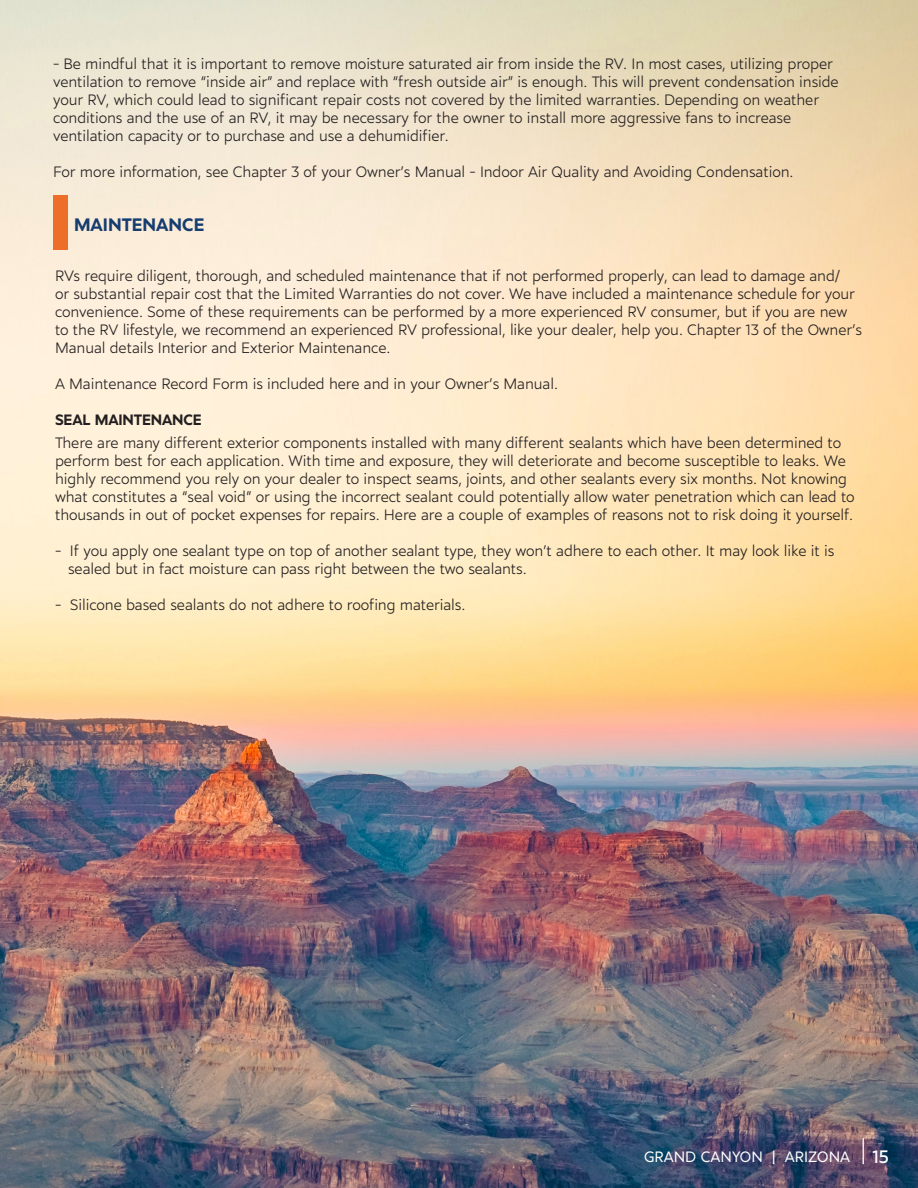
<style>
.page{position:relative;width:918px;height:1188px;background:#fff}
.page>*{position:absolute;margin:0;border:0;box-sizing:border-box;transform-origin:0 0}
.arial_normal{font:600 18px "Marcher";color:#163d6f}
.t1{font:300 15px/18px "Marcher";letter-spacing:-.01em;color:#231f20}
.t2{font:15px "Marcher";color:#fff}
.t3{font:600 15px "Marcher";letter-spacing:-.01em;color:#231f20}
.s1{font-size:18px}
</style>
<div class="page">
<img style="left:0;top:0;width:918px;height:1188px">
<div style="left:53px;top:195px;width:15px;height:54px;background:#ed6e28"></div>
<hr style="left:862px;top:1138px;width:2px;height:26px;background:#eee8e4">
<p class="t1" style="left:53px;top:53px;width:787px">- Be mindful that it is important to remove moisture saturated air from inside the RV. In most cases, utilizing proper ventilation to remove “inside air” and replace with “fresh outside air” is enough. This will prevent condensation inside your RV, which could lead to significant repair costs not covered by the limited warranties. Depending on weather conditions and the use of an RV, it may be necessary for the owner to install more aggressive fans to increase ventilation capacity or to purchase and use a dehumidifier.</p>
<p class="t1" style="left:53px;top:161px;width:742px">For more information, see Chapter 3 of your Owner’s Manual - Indoor Air Quality and Avoiding Condensation.</p>
<p class="arial_normal" style="left:74px;top:210px;width:132px">MAINTENANCE</p>
<p class="t1" style="left:55px;top:266px;width:809px">RVs require diligent, thorough, and scheduled maintenance that if not performed properly, can lead to damage and/<br>or substantial repair cost that the Limited Warranties do not cover. We have included a maintenance schedule for your convenience. Some of these requirements can be performed by a more experienced RV consumer, but if you are new to the RV lifestyle, we recommend an experienced RV professional, like your dealer, help you. Chapter 13 of the Owner’s Manual details Interior and Exterior Maintenance.</p>
<p class="t1" style="left:55px;top:374px;width:504px">A Maintenance Record Form is included here and in your Owner’s Manual.</p>
<p class="t3" style="left:55px;top:408px;width:148px">SEAL MAINTENANCE</p>
<p class="t1" style="left:55px;top:432px;width:801px">There are many different exterior components installed with many different sealants which have been determined to perform best for each application. With time and exposure, they will deteriorate and become susceptible to leaks. We highly recommend you rely on your dealer to inspect seams, joints, and other sealants every six months. Not knowing what constitutes a “seal void” or using the incorrect sealant could potentially allow water penetration which can lead to thousands in out of pocket expenses for repairs. Here are a couple of examples of reasons not to risk doing it yourself.</p>
<p class="t1" style="left:55px;top:540px;width:781px">- If you apply one sealant type on top of another sealant type, they won’t adhere to each other. It may look like it is</p>
<p class="t1" style="left:68px;top:558px;width:460px">sealed but in fact moisture can pass right between the two sealants.</p>
<p class="t1" style="left:55px;top:594px;width:412px">- Silicone based sealants do not adhere to roofing materials.</p>
<p class="t2" style="left:644px;top:1145px;width:246px">GRAND CANYON | ARIZONA <span class="s1">15</span></p>
</div>
